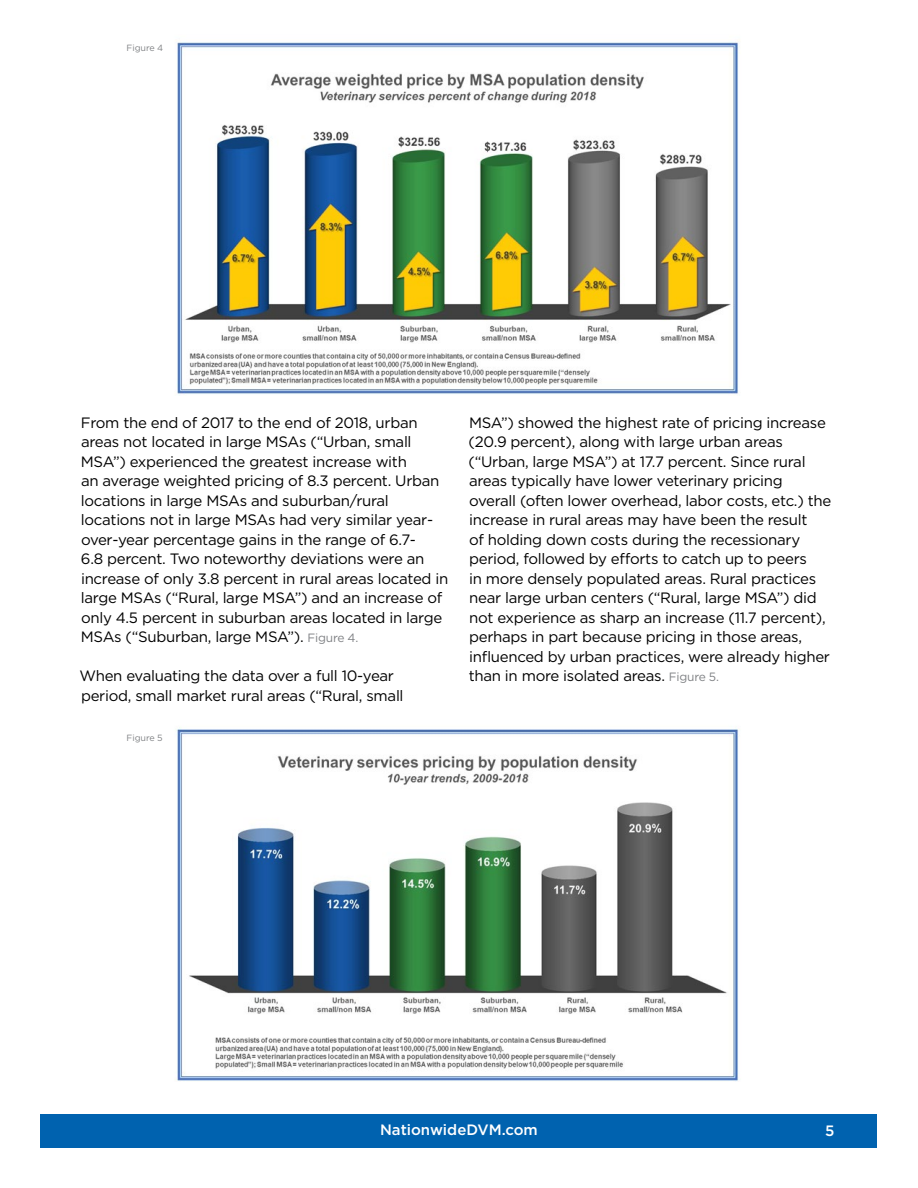
<style>
.page{position:relative;width:918px;height:1188px;background:#fff}
.page>*{position:absolute;margin:0;border:0;box-sizing:border-box;transform-origin:0 0}
.t1{font:15px/19.5px "Gotham";letter-spacing:-.02em;color:#000}
.t2{font:500 15px "Gotham";color:#fff}
.t3{font:9px "Gotham";letter-spacing:-.01em;color:#808285}
.s1{font-size:12px;color:#808285}
</style>
<div class="page">
<div style="left:40px;top:1114px;width:838px;height:34px;background:#0062af"></div>
<img style="left:177px;top:40px;width:563px;height:355px">
<img style="left:175px;top:728px;width:564px;height:353px">
<p class="t3" style="left:127px;top:42px;width:38px">Figure 4</p>
<p class="t1" style="left:81px;top:412px;width:369px">From the end of 2017 to the end of 2018, urban areas not located in large MSAs (“Urban, small MSA”) experienced the greatest increase with<br>an average weighted pricing of 8.3 percent. Urban locations in large MSAs and suburban/rural locations not in large MSAs had very similar year&shy;over-year percentage gains in the range of 6.7-<br>6.8 percent. Two noteworthy deviations were an increase of only 3.8 percent in rural areas located in large MSAs (“Rural, large MSA”) and an increase of only 4.5 percent in suburban areas located in large MSAs (“Suburban, large MSA”). <span class="s1">Figure 4.</span></p>
<p class="t1" style="left:80px;top:666px;width:325px">When evaluating the data over a full 10-year period, small market rural areas (“Rural, small</p>
<p class="t3" style="left:127px;top:732px;width:38px">Figure 5</p>
<p class="t1" style="left:469px;top:412px;width:364px">MSA”) showed the highest rate of pricing increase (20.9 percent), along with large urban areas (“Urban, large MSA”) at 17.7 percent. Since rural areas typically have lower veterinary pricing overall (often lower overhead, labor costs, etc.) the increase in rural areas may have been the result<br>of holding down costs during the recessionary period, followed by efforts to catch up to peers<br>in more densely populated areas. Rural practices near large urban centers (“Rural, large MSA”) did not experience as sharp an increase (11.7 percent), perhaps in part because pricing in those areas, influenced by urban practices, were already higher than in more isolated areas. <span class="s1">Figure 5.</span></p>
<p class="t2" style="left:380px;top:1120px;width:159px">NationwideDVM.com</p>
<p class="t2" style="left:825px;top:1120px;width:11px">5</p>
</div>
